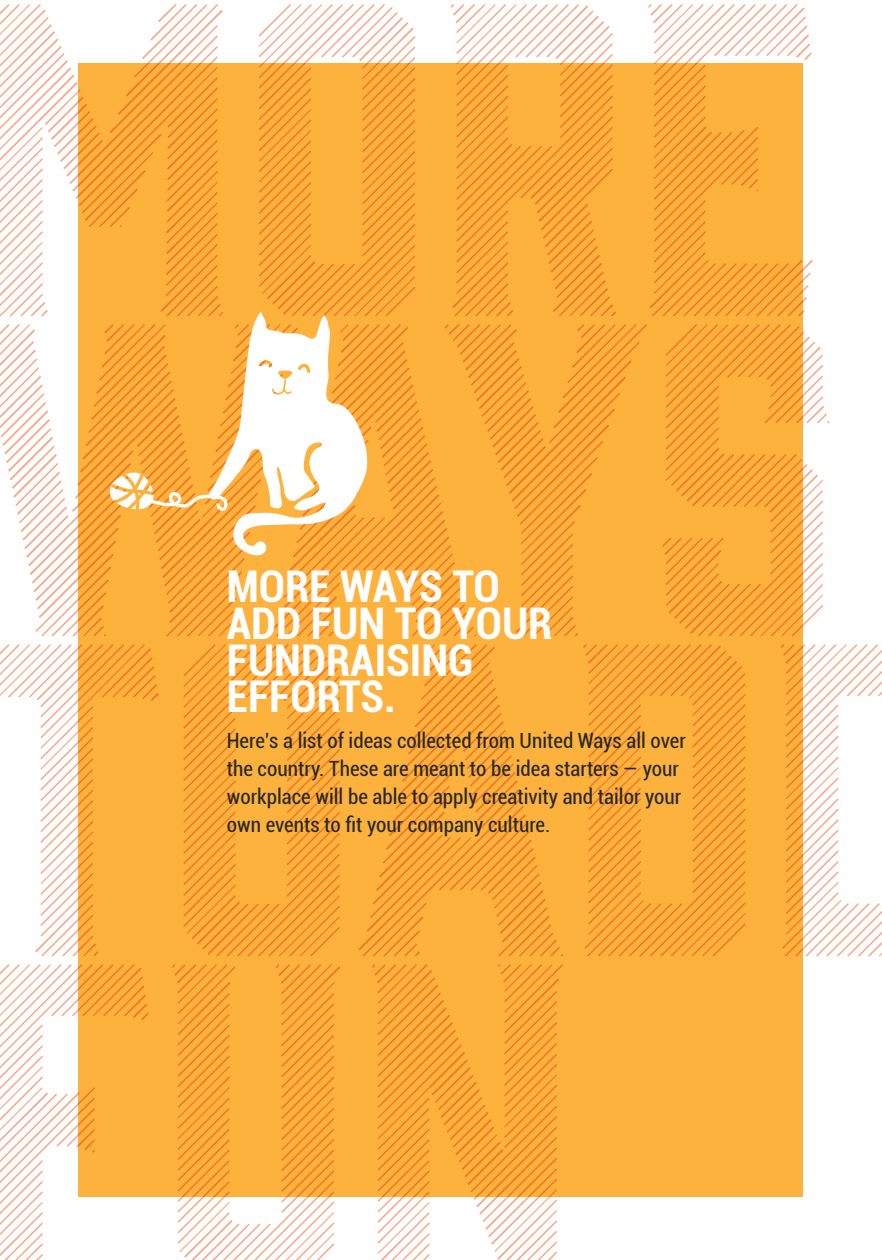
<style>
.page{position:relative;width:882px;height:1260px;background:#fff}
.page>*{position:absolute;margin:0;border:0;box-sizing:border-box;transform-origin:0 0}
.t1{font:409.85px/320.1px "Gin Lines";color:#f8a586}
.t2{font:700 condensed 43.75px/36.8px "Roboto";color:#fff}
.t3{font:condensed 21px/28px "Roboto";color:#292829}
</style>
<div class="page">
<div style="left:79px;top:63px;width:724px;height:1134px;background:#fcb23d"></div>
<svg style="left:110px;top:312px;width:258px;height:244px"></svg>
<h1 class="t1" style="left:-31px;top:-31px;width:995px">MORE<br>WAYS<br>TOADD<br>FUN</h1>
<h2 class="t2" style="left:227px;top:567px;width:327px">MORE WAYS TO<br>ADD FUN TO YOUR<br>FUNDRAISING<br>EFFORTS.</h2>
<p class="t3" style="left:227px;top:726px;width:461px">Here’s a list of ideas collected from United Ways all over the country. These are meant to be idea starters — your workplace will be able to apply creativity and tailor your own events to fit your company culture.</p>
</div>
